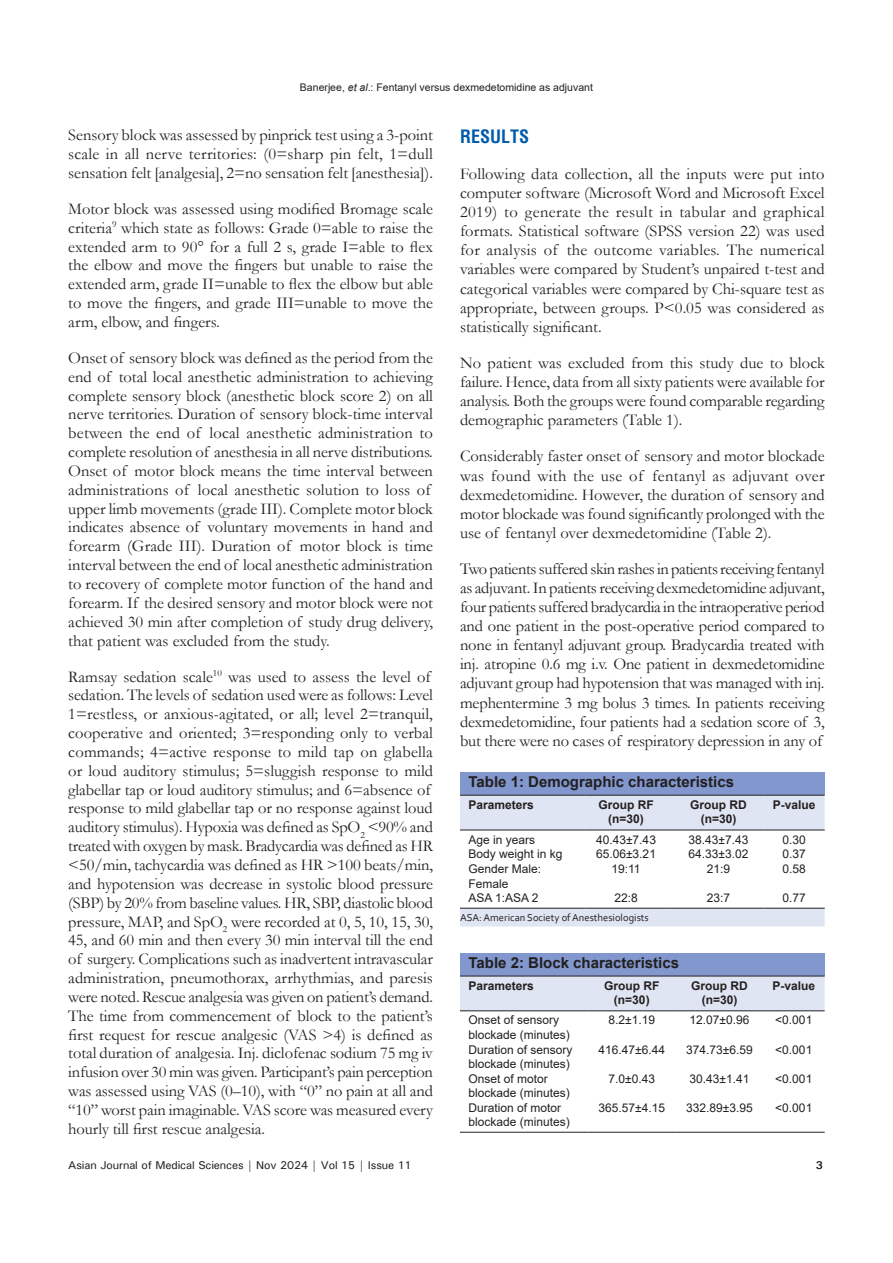
<style>
.page{position:relative;width:893px;height:1263px;background:#fff}
.page>*{position:absolute;margin:0;border:0;box-sizing:border-box;transform-origin:0 0}
.t1{font:700 condensed 18px "Helvetica";color:#015aaa}
.TX{font:16.5px/18.9px "Garamond";color:#231f20;text-align:justify}
.TT{font:700 15px "Helvetica";color:#231f20}
.TB{font:12px/14.4px "Arial";color:#231f20}
.TCH{font:700 12px/14.4px "Arial";color:#231f20;text-align:center}
.TBL{font:12px/14.4px "Arial";color:#231f20}
.t2{font:500 11.25px "Univers";letter-spacing:-.01em;color:#231f20}
.t3{font:700 11.25px "Univers";color:#231f20}
.t4{font:10.5px "Arial";color:#231f20}
.TFN{font:10.5px "Corbel";color:#231f20}
.s1{font-style:italic}
</style>
<div class="page">
<div style="left:460px;top:953px;width:365px;height:23px;background:#8197cd"></div>
<div style="left:460px;top:977px;width:365px;height:33px;background:#e0e5f3"></div>
<hr style="left:460px;top:1132px;width:127px;height:1px;background:#231f20">
<hr style="left:587px;top:1132px;width:89px;height:1px;background:#231f20">
<hr style="left:676px;top:1132px;width:87px;height:1px;background:#231f20">
<hr style="left:763px;top:1132px;width:62px;height:1px;background:#231f20">
<hr style="left:460px;top:1010px;width:127px;height:1px;background:#231f20">
<hr style="left:587px;top:1010px;width:89px;height:1px;background:#231f20">
<hr style="left:676px;top:1010px;width:87px;height:1px;background:#231f20">
<hr style="left:763px;top:1010px;width:62px;height:1px;background:#231f20">
<hr style="left:460px;top:976px;width:127px;height:1px;background:#231f20">
<hr style="left:587px;top:976px;width:89px;height:1px;background:#231f20">
<hr style="left:676px;top:976px;width:87px;height:1px;background:#231f20">
<hr style="left:763px;top:976px;width:62px;height:1px;background:#231f20">
<div style="left:460px;top:773px;width:365px;height:22px;background:#8197cd"></div>
<svg style="left:460px;top:796px;width:365px;height:130px"></svg>
<hr style="left:460px;top:908px;width:114px;height:1px;background:#231f20">
<hr style="left:585px;top:908px;width:81px;height:1px;background:#231f20">
<svg style="left:666px;top:908px;width:12px;height:1px"></svg>
<hr style="left:678px;top:908px;width:81px;height:1px;background:#231f20">
<hr style="left:764px;top:908px;width:61px;height:1px;background:#231f20">
<hr style="left:460px;top:830px;width:114px;height:1px;background:#231f20">
<hr style="left:585px;top:830px;width:81px;height:1px;background:#231f20">
<svg style="left:666px;top:830px;width:12px;height:1px"></svg>
<hr style="left:678px;top:830px;width:81px;height:1px;background:#231f20">
<hr style="left:764px;top:830px;width:61px;height:1px;background:#231f20">
<hr style="left:460px;top:795px;width:114px;height:1px;background:#231f20">
<hr style="left:585px;top:795px;width:81px;height:1px;background:#231f20">
<svg style="left:666px;top:795px;width:12px;height:1px"></svg>
<hr style="left:678px;top:795px;width:81px;height:1px;background:#231f20">
<hr style="left:764px;top:795px;width:61px;height:1px;background:#231f20">
<p class="t4" style="left:300px;top:80px;width:294px">Banerjee, <span class="s1">et al</span>.: Fentanyl versus dexmedetomidine as adjuvant</p>
<p class="TX" style="left:68px;top:125px;width:366px">Sensory block was assessed by pinprick test using a 3-point scale in all nerve territories: (0=sharp pin felt, 1=dull sensation felt [analgesia], 2=no sensation felt [anesthesia]).</p>
<p class="TX" style="left:68px;top:199px;width:366px">Motor block was assessed using modified Bromage scale criteria<sup>9</sup> which state as follows: Grade 0=able to raise the extended arm to 90° for a full 2 s, grade I=able to flex the elbow and move the fingers but unable to raise the extended arm, grade II=unable to flex the elbow but able to move the fingers, and grade III=unable to move the arm, elbow, and fingers.</p>
<p class="TX" style="left:68px;top:348px;width:366px;text-align:left">Onset of sensory block was defined as the period from the end of total local anesthetic administration to achieving complete sensory block (anesthetic block score 2) on all nerve territories. Duration of sensory block-time interval between the end of local anesthetic administration to complete resolution of anesthesia in all nerve distributions.<br>Onset of motor block means the time interval between administrations of local anesthetic solution to loss of upper limb movements (grade III). Complete motor block indicates absence of voluntary movements in hand and forearm (Grade III). Duration of motor block is time interval between the end of local anesthetic administration to recovery of complete motor function of the hand and forearm. If the desired sensory and motor block were not achieved 30 min after completion of study drug delivery, that patient was excluded from the study.</p>
<p class="TX" style="left:68px;top:666px;width:366px;text-align:left">Ramsay sedation scale<sup>10</sup> was used to assess the level of sedation. The levels of sedation used were as follows: Level 1=restless, or anxious-agitated, or all; level 2=tranquil, cooperative and oriented; 3=responding only to verbal commands; 4=active response to mild tap on glabella or loud auditory stimulus; 5=sluggish response to mild glabellar tap or loud auditory stimulus; and 6=absence of response to mild glabellar tap or no response against loud auditory stimulus). Hypoxia was defined as SpO<sub>2</sub> &lt;90% and treated with oxygen by mask. Bradycardia was defined as HR &lt;50/min, tachycardia was defined as HR &gt;100 beats/min, and hypotension was decrease in systolic blood pressure (SBP) by 20% from baseline values. HR, SBP, diastolic blood pressure, MAP, and SpO<sub>2</sub> were recorded at 0, 5, 10, 15, 30, 45, and 60 min and then every 30 min interval till the end of surgery. Complications such as inadvertent intravascular administration, pneumothorax, arrhythmias, and paresis were noted. Rescue analgesia was given on patient’s demand.<br>The time from commencement of block to the patient’s first request for rescue analgesic (VAS &gt;4) is defined as total duration of analgesia. Inj. diclofenac sodium 75 mg iv infusion over 30 min was given. Participant’s pain perception was assessed using VAS (0–10), with “0” no pain at all and “10” worst pain imaginable. VAS score was measured every hourly till first rescue analgesia.</p>
<h1 class="t1" style="left:460px;top:124px;width:71px">RESULTS</h1>
<p class="TX" style="left:460px;top:164px;width:366px">Following data collection, all the inputs were put into computer software (Microsoft Word and Microsoft Excel 2019) to generate the result in tabular and graphical formats. Statistical software (SPSS version 22) was used for analysis of the outcome variables. The numerical variables were compared by Student’s unpaired t-test and categorical variables were compared by Chi-square test as appropriate, between groups. P&lt;0.05 was considered as statistically significant.</p>
<p class="TX" style="left:460px;top:353px;width:366px">No patient was excluded from this study due to block failure. Hence, data from all sixty patients were available for analysis. Both the groups were found comparable regarding demographic parameters (Table 1).</p>
<p class="TX" style="left:460px;top:446px;width:366px">Considerably faster onset of sensory and motor blockade was found with the use of fentanyl as adjuvant over dexmedetomidine. However, the duration of sensory and motor blockade was found significantly prolonged with the use of fentanyl over dexmedetomidine (Table 2).</p>
<p class="TX" style="left:460px;top:559px;width:366px">Two patients suffered skin rashes in patients receiving fentanyl as adjuvant. In patients receiving dexmedetomidine adjuvant, four patients suffered bradycardia in the intraoperative period and one patient in the post-operative period compared to none in fentanyl adjuvant group. Bradycardia treated with inj. atropine 0.6 mg i.v. One patient in dexmedetomidine adjuvant group had hypotension that was managed with inj. mephentermine 3 mg bolus 3 times. In patients receiving dexmedetomidine, four patients had a sedation score of 3, but there were no cases of respiratory depression in any of</p>
<p class="TT" style="left:468px;top:771px;width:267px">Table 1: Demographic characteristics</p>
<p class="TCH" style="left:468px;top:798px;width:67px">Parameters</p>
<p class="TCH" style="left:598px;top:798px;width:57px">Group RF (n=30)</p>
<p class="TCH" style="left:690px;top:798px;width:58px">Group RD (n=30)</p>
<p class="TCH" style="left:773px;top:798px;width:44px">P‑value</p>
<p class="TB" style="left:468px;top:832px;width:68px">Age in years</p>
<p class="TB" style="left:596px;top:832px;width:61px">40.43±7.43</p>
<p class="TB" style="left:689px;top:832px;width:61px">38.43±7.43</p>
<p class="TB" style="left:782px;top:832px;width:25px">0.30</p>
<p class="TB" style="left:468px;top:847px;width:96px">Body weight in kg</p>
<p class="TB" style="left:596px;top:847px;width:61px">65.06±3.21</p>
<p class="TB" style="left:689px;top:847px;width:61px">64.33±3.02</p>
<p class="TB" style="left:782px;top:847px;width:25px">0.37</p>
<p class="TB" style="left:468px;top:862px;width:74px">Gender Male:<br>Female</p>
<p class="TB" style="left:611px;top:862px;width:31px">19:11</p>
<p class="TB" style="left:707px;top:862px;width:25px">21:9</p>
<p class="TB" style="left:782px;top:862px;width:25px">0.58</p>
<p class="TBL" style="left:468px;top:891px;width:72px">ASA 1:ASA 2</p>
<p class="TBL" style="left:614px;top:891px;width:25px">22:8</p>
<p class="TBL" style="left:707px;top:891px;width:25px">23:7</p>
<p class="TBL" style="left:782px;top:891px;width:25px">0.77</p>
<p class="TFN" style="left:460px;top:910px;width:190px">ASA: American Society of Anesthesiologists</p>
<p class="TT" style="left:468px;top:952px;width:212px">Table 2: Block characteristics</p>
<p class="TCH" style="left:468px;top:978px;width:67px">Parameters</p>
<p class="TCH" style="left:604px;top:978px;width:57px">Group RF (n=30)</p>
<p class="TCH" style="left:691px;top:978px;width:58px">Group RD (n=30)</p>
<p class="TCH" style="left:772px;top:978px;width:44px">P‑value</p>
<p class="TB" style="left:468px;top:1013px;width:103px">Onset of sensory blockade (minutes)</p>
<p class="TB" style="left:608px;top:1013px;width:48px">8.2±1.19</p>
<p class="TB" style="left:690px;top:1013px;width:61px">12.07±0.96</p>
<p class="TB" style="left:775px;top:1013px;width:39px">&lt;0.001</p>
<p class="TB" style="left:468px;top:1042px;width:106px">Duration of sensory blockade (minutes)</p>
<p class="TB" style="left:598px;top:1042px;width:68px">416.47±6.44</p>
<p class="TB" style="left:686px;top:1042px;width:68px">374.73±6.59</p>
<p class="TB" style="left:775px;top:1042px;width:39px">&lt;0.001</p>
<p class="TB" style="left:468px;top:1071px;width:103px">Onset of motor blockade (minutes)</p>
<p class="TB" style="left:608px;top:1071px;width:48px">7.0±0.43</p>
<p class="TB" style="left:690px;top:1071px;width:61px">30.43±1.41</p>
<p class="TB" style="left:775px;top:1071px;width:39px">&lt;0.001</p>
<p class="TBL" style="left:468px;top:1100px;width:103px">Duration of motor blockade (minutes)</p>
<p class="TBL" style="left:598px;top:1100px;width:68px">365.57±4.15</p>
<p class="TBL" style="left:686px;top:1100px;width:68px">332.89±3.95</p>
<p class="TBL" style="left:775px;top:1100px;width:39px">&lt;0.001</p>
<p class="t2" style="left:68px;top:1157px;width:345px">Asian Journal of Medical Sciences | Nov 2024 | Vol 15 | Issue 11</p>
<p class="t3" style="left:816px;top:1158px;width:9px">3</p>
</div>
